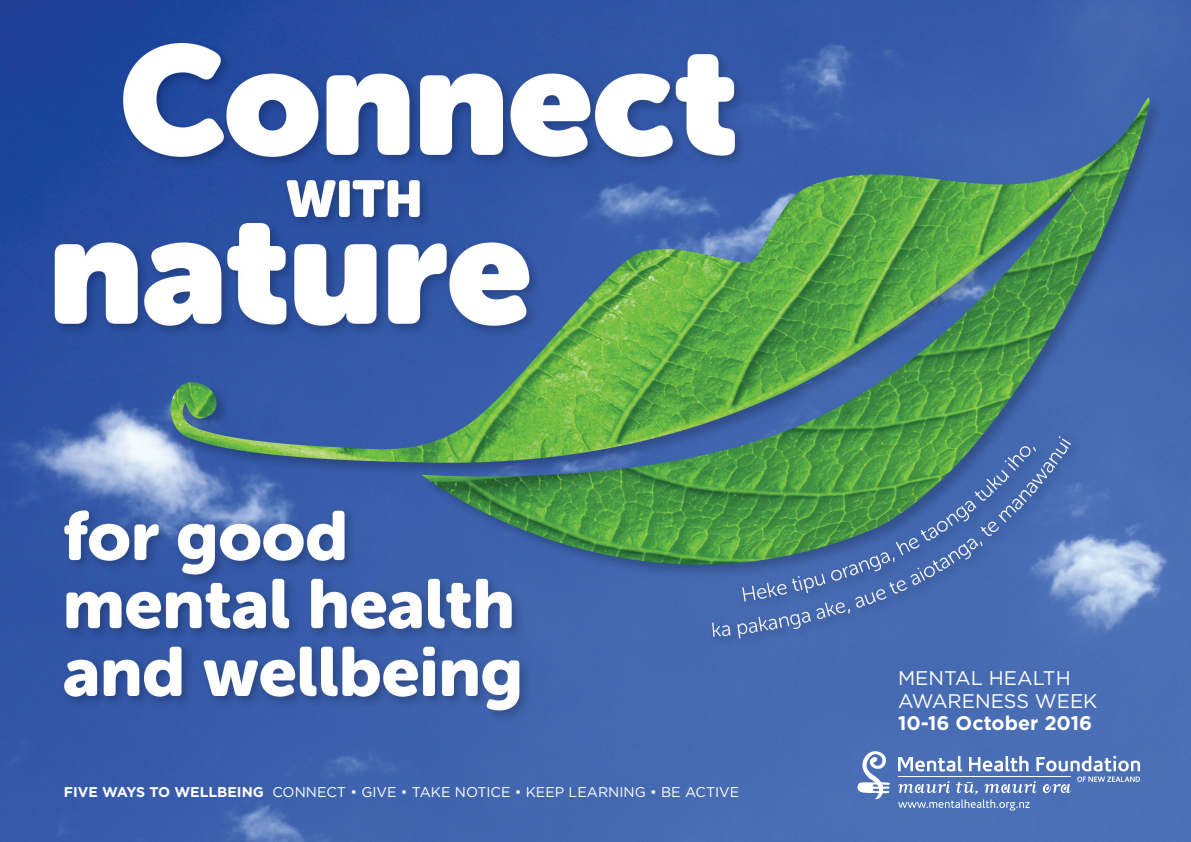
<style>
.page{position:relative;width:1191px;height:842px;background:#fff}
.page>*{position:absolute;margin:0;border:0;box-sizing:border-box;transform-origin:0 0}
.t1{font:19.7px "Gotham";color:#fff}
.t2{font:700 19.7px "Gotham";color:#fff}
.t3{font:14.1px "Gotham";color:#fff}
.s1{font-weight:700}
</style>
<div class="page">
<img style="left:0;top:0;width:1191px;height:842px">
<svg style="left:857px;top:750px;width:33px;height:49px"></svg>
<svg style="left:898px;top:756px;width:242px;height:55px;background:#6c8ac3"></svg>
<p class="t3" style="left:64px;top:783px;width:677px"><span class="s1">FIVE WAYS TO WELLBEING</span> CONNECT • GIVE • TAKE NOTICE • KEEP LEARNING • BE ACTIVE</p>
<p class="t1" style="left:898px;top:665px;width:174px">MENTAL HEALTH</p>
<p class="t1" style="left:898px;top:688px;width:201px">AWARENESS WEEK</p>
<p class="t2" style="left:898px;top:710px;width:196px">10-16 October 2016</p>
</div>
